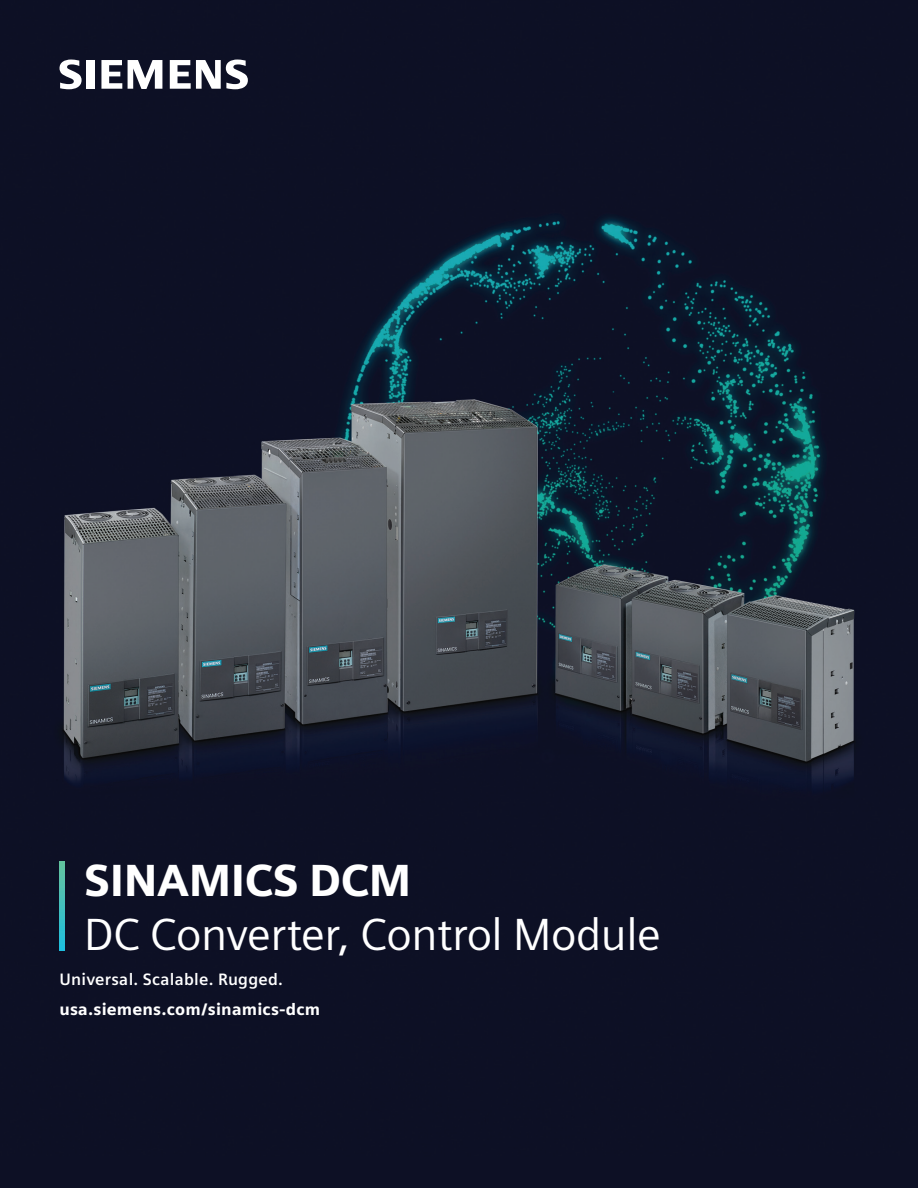
<style>
.page{position:relative;width:918px;height:1188px;background:#fff}
.page>*{position:absolute;margin:0;border:0;box-sizing:border-box;transform-origin:0 0}
._02_HL_Headline_30pt{font:45px/54px "Siemens Sans";letter-spacing:-.01em;color:#fff}
._03_CT_Copy_11pt_URL{font:900 16.5px "Siemens Sans";letter-spacing:.01em;color:#fff}
._03_CT_Copy_11pt_130{font:700 16.5px "Siemens Sans";letter-spacing:.015em;color:#fff}
.s1{font-weight:900}
</style>
<div class="page">
<img style="left:0;top:0;width:918px;height:1188px">
<svg style="left:60px;top:861px;width:4px;height:89px"></svg>
<svg style="left:60px;top:60px;width:34px;height:29px"></svg>
<svg style="left:101px;top:60px;width:21px;height:29px"></svg>
<svg style="left:128px;top:60px;width:34px;height:29px"></svg>
<svg style="left:170px;top:60px;width:78px;height:29px"></svg>
<p class="_02_HL_Headline_30pt" style="left:84px;top:854px;width:578px"><span class="s1">SINAMICS DCM<br></span>DC Converter, Control Module</p>
<p class="_03_CT_Copy_11pt_130" style="left:60px;top:970px;width:225px">Universal. Scalable. Rugged.</p>
<p class="_03_CT_Copy_11pt_URL" style="left:60px;top:1000px;width:262px">usa.siemens.com/sinamics-dcm</p>
</div>
